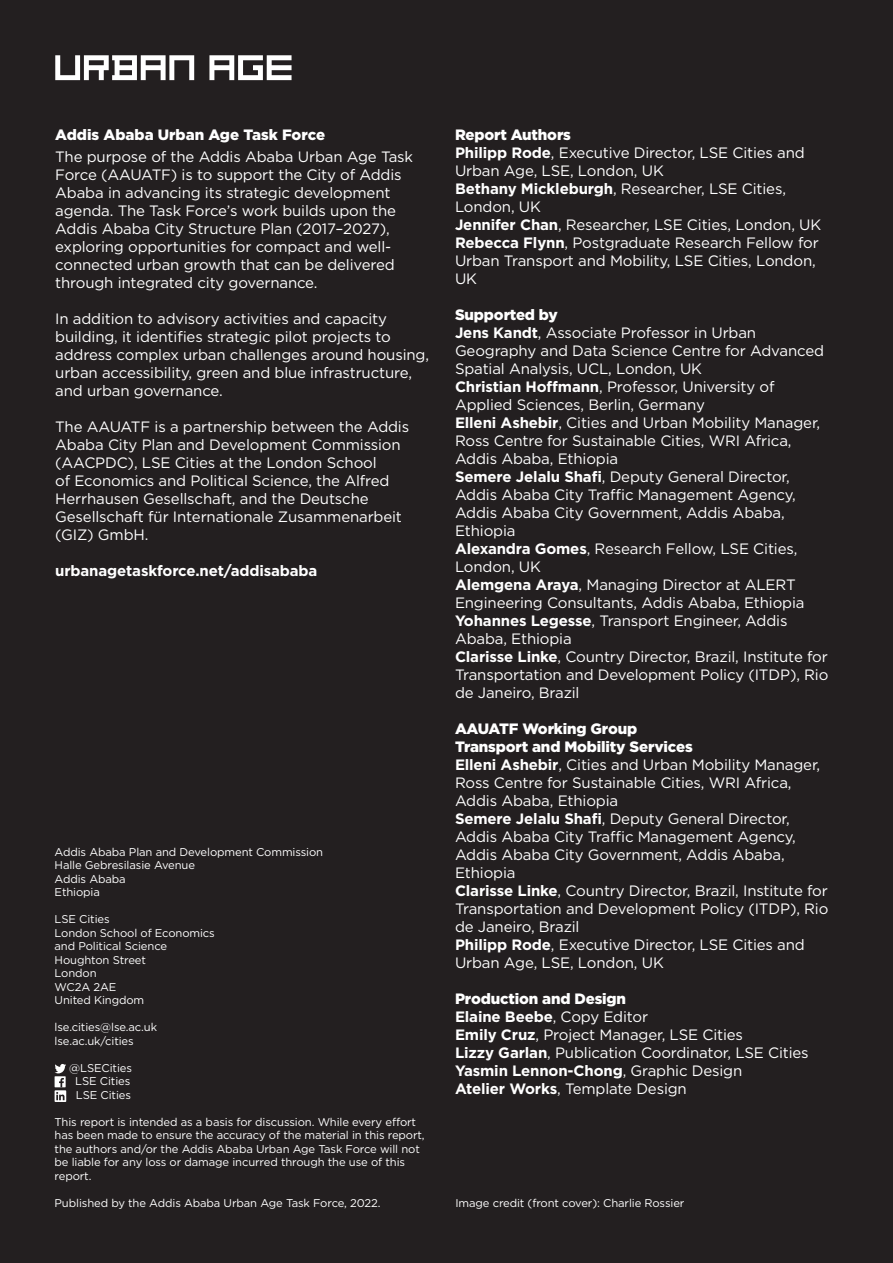
<style>
.page{position:relative;width:893px;height:1263px;background:#231f20}
.page>*{position:absolute;margin:0;border:0;box-sizing:border-box;transform-origin:0 0}
.Cover_Captions{font:15px/18px "Gotham";letter-spacing:-.01em;color:#fff}
.Cover_Captions-2{font:900 15px "Gotham";letter-spacing:-.01em;color:#fff}
.Cover_Captions-3{font:700 15px "Gotham";letter-spacing:-.01em;color:#fff}
.Cover_Captions-4{font:11.25px/13.5px "Gotham";letter-spacing:-.01em;color:#fff}
.s1{font-weight:700}
.s2{font-weight:400}
</style>
<div class="page">
<svg style="left:55px;top:55px;width:237px;height:25px"></svg>
<svg style="left:55px;top:1064px;width:11px;height:38px"></svg>
<p class="Cover_Captions-2" style="left:55px;top:124px;width:271px">Addis Ababa Urban Age Task Force</p>
<p class="Cover_Captions" style="left:55px;top:147px;width:359px">The purpose of the Addis Ababa Urban Age Task Force (AAUATF) is to support the City of Addis Ababa in advancing its strategic development agenda. The Task Force’s work builds upon the Addis Ababa City Structure Plan (2017–2027), exploring opportunities for compact and well&shy;connected urban growth that can be delivered through integrated city governance.</p>
<p class="Cover_Captions" style="left:55px;top:309px;width:375px">In addition to advisory activities and capacity building, it identifies strategic pilot projects to address complex urban challenges around housing, urban accessibility, green and blue infrastructure, and urban governance.</p>
<p class="Cover_Captions" style="left:55px;top:417px;width:355px">The AAUATF is a partnership between the Addis Ababa City Plan and Development Commission (AACPDC), LSE Cities at the London School<br>of Economics and Political Science, the Alfred Herrhausen Gesellschaft, and the Deutsche Gesellschaft für Internationale Zusammenarbeit (GIZ) GmbH.</p>
<p class="Cover_Captions-3" style="left:55px;top:561px;width:264px">urbanagetaskforce.net/addisababa</p>
<p class="Cover_Captions-4" style="left:55px;top:845px;width:270px">Addis Ababa Plan and Development Commission</p>
<p class="Cover_Captions-4" style="left:55px;top:858px;width:142px">Halle Gebresilasie Avenue</p>
<p class="Cover_Captions-4" style="left:55px;top:872px;width:73px">Addis Ababa</p>
<p class="Cover_Captions-4" style="left:55px;top:885px;width:47px">Ethiopia</p>
<p class="Cover_Captions-4" style="left:55px;top:912px;width:57px">LSE Cities</p>
<p class="Cover_Captions-4" style="left:55px;top:926px;width:162px">London School of Economics</p>
<p class="Cover_Captions-4" style="left:55px;top:939px;width:114px">and Political Science</p>
<p class="Cover_Captions-4" style="left:55px;top:953px;width:93px">Houghton Street</p>
<p class="Cover_Captions-4" style="left:55px;top:966px;width:44px">London</p>
<p class="Cover_Captions-4" style="left:55px;top:980px;width:63px">WC2A 2AE</p>
<p class="Cover_Captions-4" style="left:55px;top:993px;width:91px">United Kingdom</p>
<p class="Cover_Captions-4" style="left:55px;top:1020px;width:104px">lse.cities@lse.ac.uk</p>
<p class="Cover_Captions-4" style="left:55px;top:1034px;width:81px">lse.ac.uk/cities</p>
<p class="Cover_Captions-4" style="left:69px;top:1061px;width:64px">@LSECities</p>
<p class="Cover_Captions-4" style="left:75px;top:1074px;width:57px">LSE Cities</p>
<p class="Cover_Captions-4" style="left:76px;top:1088px;width:57px">LSE Cities</p>
<p class="Cover_Captions-4" style="left:55px;top:1115px;width:363px">This report is intended as a basis for discussion. While every effort</p>
<p class="Cover_Captions-4" style="left:55px;top:1128px;width:372px">has been made to ensure the accuracy of the material in this report,</p>
<p class="Cover_Captions-4" style="left:55px;top:1142px;width:367px">the authors and/or the Addis Ababa Urban Age Task Force will not be liable for any loss or damage incurred through the use of this report.</p>
<p class="Cover_Captions-4" style="left:55px;top:1196px;width:327px">Published by the Addis Ababa Urban Age Task Force, 2022.</p>
<p class="Cover_Captions-2" style="left:455px;top:124px;width:117px">Report Authors</p>
<p class="Cover_Captions" style="left:455px;top:143px;width:351px"><span class="s1">Philipp Rode</span>, Executive Director, LSE Cities and<br>Urban Age, LSE, London, UK</p>
<p class="Cover_Captions" style="left:455px;top:179px;width:333px"><span class="s1">Bethany Mickleburgh</span>, Researcher, LSE Cities,<br>London, UK</p>
<p class="Cover_Captions" style="left:455px;top:215px;width:368px"><span class="s1">Jennifer Chan</span>, Researcher, LSE Cities, London, UK</p>
<p class="Cover_Captions" style="left:455px;top:233px;width:365px"><span class="s1">Rebecca Flynn</span>, Postgraduate Research Fellow for<br>Urban Transport and Mobility, LSE Cities, London,<br>UK</p>
<p class="Cover_Captions-2" style="left:455px;top:304px;width:104px">Supported by</p>
<p class="Cover_Captions" style="left:455px;top:323px;width:370px"><span class="s1">Jens Kandt</span>, Associate Professor in Urban<br>Geography and Data Science Centre for Advanced<br>Spatial Analysis, UCL, London, UK</p>
<p class="Cover_Captions" style="left:455px;top:377px;width:321px"><span class="s1">Christian Hoffmann</span>, Professor, University of<br>Applied Sciences, Berlin, Germany</p>
<p class="Cover_Captions" style="left:455px;top:413px;width:367px"><span class="s1">Elleni Ashebir</span>, Cities and Urban Mobility Manager,<br>Ross Centre for Sustainable Cities, WRI Africa,<br>Addis Ababa, Ethiopia</p>
<p class="Cover_Captions" style="left:455px;top:467px;width:342px"><span class="s1">Semere Jelalu Shafi</span>, Deputy General Director, Addis Ababa City Traffic Management Agency, Addis Ababa City Government, Addis Ababa, Ethiopia</p>
<p class="Cover_Captions" style="left:455px;top:539px;width:344px"><span class="s1">Alexandra Gomes</span>, Research Fellow, LSE Cities,<br>London, UK</p>
<p class="Cover_Captions" style="left:455px;top:575px;width:351px"><span class="s1">Alemgena Araya</span>, Managing Director at ALERT<br>Engineering Consultants, Addis Ababa, Ethiopia</p>
<p class="Cover_Captions" style="left:455px;top:611px;width:334px"><span class="s1">Yohannes Legesse</span>, Transport Engineer, Addis<br>Ababa, Ethiopia</p>
<p class="Cover_Captions" style="left:455px;top:647px;width:375px;text-align:justify"><span class="s1">Clarisse Linke</span>, Country Director, Brazil, Institute for Transportation and Development Policy (ITDP), Rio de Janeiro, Brazil</p>
<p class="Cover_Captions-2" style="left:455px;top:718px;width:184px">AAUATF Working Group</p>
<p class="Cover_Captions-2" style="left:455px;top:736px;width:239px">Transport and Mobility Services</p>
<p class="Cover_Captions" style="left:455px;top:755px;width:367px"><span class="s1">Elleni Ashebir</span>, Cities and Urban Mobility Manager,<br>Ross Centre for Sustainable Cities, WRI Africa,<br>Addis Ababa, Ethiopia</p>
<p class="Cover_Captions" style="left:455px;top:809px;width:342px"><span class="s1">Semere Jelalu Shafi</span>, Deputy General Director, Addis Ababa City Traffic Management Agency, Addis Ababa City Government, Addis Ababa, Ethiopia</p>
<p class="Cover_Captions" style="left:455px;top:881px;width:375px;text-align:justify"><span class="s1">Clarisse Linke</span>, Country Director, Brazil, Institute for Transportation and Development Policy (ITDP), Rio de Janeiro, Brazil</p>
<p class="Cover_Captions" style="left:455px;top:935px;width:351px"><span class="s1">Philipp Rode</span>, Executive Director, LSE Cities and<br>Urban Age, LSE, London, UK</p>
<p class="Cover_Captions-2" style="left:455px;top:988px;width:173px">Production and Design</p>
<p class="Cover_Captions-3" style="left:455px;top:1006px;width:195px">Elaine Beebe<span class="s2">, Copy Editor</span></p>
<p class="Cover_Captions" style="left:455px;top:1025px;width:290px"><span class="s1">Emily Cruz</span>, Project Manager, LSE Cities</p>
<p class="Cover_Captions" style="left:455px;top:1043px;width:355px"><span class="s1">Lizzy Garlan</span>, Publication Coordinator, LSE Cities</p>
<p class="Cover_Captions-3" style="left:455px;top:1060px;width:289px">Yasmin Lennon-Chong<span class="s2">, Graphic Design</span></p>
<p class="Cover_Captions" style="left:455px;top:1079px;width:233px"><span class="s1">Atelier Works</span>, Template Design</p>
<p class="Cover_Captions-4" style="left:455px;top:1196px;width:231px">Image credit (front cover): Charlie Rossier</p>
</div>
